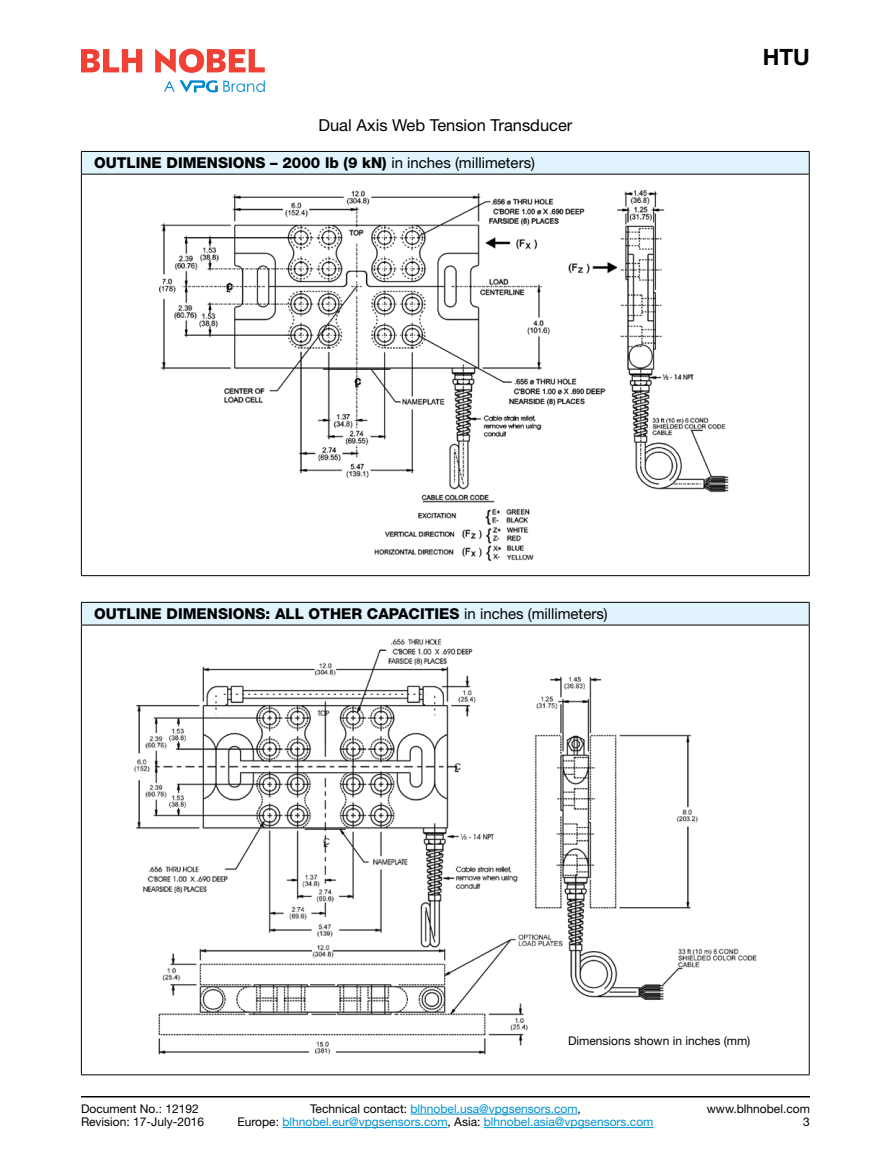
<style>
.page{position:relative;width:891px;height:1175px;background:#fff}
.page>*{position:absolute;margin:0;border:0;box-sizing:border-box;transform-origin:0 0}
.t1{font:700 22.5px "Helvetica Neue LT Std";color:#000}
.Title_after_page_1{font:16.5px "Helvetica Neue LT Std";color:#000}
.Table_Heading{font:800 15px "Helvetica Neue LT Std";color:#000}
.t2{font:12px/13.5px "Helvetica Neue LT Std";color:#0091cf;text-align:center}
.Footnote_no_referere{font:12px/13.5px "Helvetica Neue LT Std";color:#000}
.s1{font-weight:400}
.s2{color:#000}
</style>
<div class="page">
<hr style="left:410px;top:1113px;width:168px;height:1px;background:#0091cf">
<hr style="left:282px;top:1127px;width:166px;height:1px;background:#0091cf">
<hr style="left:484px;top:1127px;width:169px;height:1px;background:#0091cf">
<hr style="left:81px;top:1096px;width:729px;height:1px;background:#000">
<svg style="left:81px;top:49px;width:61px;height:23px"></svg>
<svg style="left:155px;top:49px;width:110px;height:24px"></svg>
<svg style="left:164px;top:80px;width:101px;height:12px"></svg>
<div style="left:81px;top:151px;width:728px;height:23px;background:#e1f4fd"></div>
<hr style="left:809px;top:174px;width:1px;height:401px;background:#000">
<svg style="left:809px;top:152px;width:1px;height:22px"></svg>
<hr style="left:81px;top:174px;width:1px;height:401px;background:#000">
<hr style="left:81px;top:151px;width:729px;height:1px;background:#000">
<svg style="left:81px;top:152px;width:1px;height:22px"></svg>
<hr style="left:81px;top:174px;width:729px;height:1px;background:#000">
<hr style="left:81px;top:575px;width:729px;height:1px;background:#000">
<img style="left:160px;top:191px;width:569px;height:371px">
<div style="left:81px;top:602px;width:728px;height:23px;background:#e1f4fd"></div>
<hr style="left:809px;top:625px;width:1px;height:449px;background:#000">
<svg style="left:809px;top:603px;width:1px;height:21px"></svg>
<hr style="left:81px;top:625px;width:1px;height:449px;background:#000">
<hr style="left:81px;top:602px;width:729px;height:1px;background:#000">
<svg style="left:81px;top:602px;width:1px;height:22px"></svg>
<hr style="left:81px;top:624px;width:729px;height:1px;background:#000">
<hr style="left:81px;top:1074px;width:729px;height:1px;background:#000">
<img style="left:134px;top:638px;width:623px;height:417px">
<p class="Title_after_page_1" style="left:319px;top:115px;width:255px">Dual Axis Web Tension Transducer</p>
<p class="Table_Heading" style="left:94px;top:154px;width:442px">OUTLINE DIMENSIONS – 2000 lb (9 kN) <span class="s1">in inches (millimeters)</span></p>
<h1 class="t1" style="left:763px;top:43px;width:49px">HTU</h1>
<p class="Table_Heading" style="left:94px;top:605px;width:515px">OUTLINE DIMENSIONS: ALL OTHER CAPACITIES <span class="s1">in inches (millimeters)</span></p>
<p class="Footnote_no_referere" style="left:568px;top:1033px;width:184px">Dimensions shown in inches (mm)</p>
<p class="t2" style="left:238px;top:1101px;width:417px"><span class="s2">Technical contact:</span> blhnobel.usa@vpgsensors.com<span class="s2">,<br>Europe:</span> blhnobel.eur@vpgsensors.com<span class="s2">, Asia:</span> blhnobel.asia@vpgsensors.com</p>
<p class="Footnote_no_referere" style="left:81px;top:1101px;width:125px">Document No.: 12192<br>Revision: 17-July-2016</p>
<p class="Footnote_no_referere" style="left:707px;top:1101px;width:105px;text-align:right">www.blhnobel.com<br>3</p>
</div>
